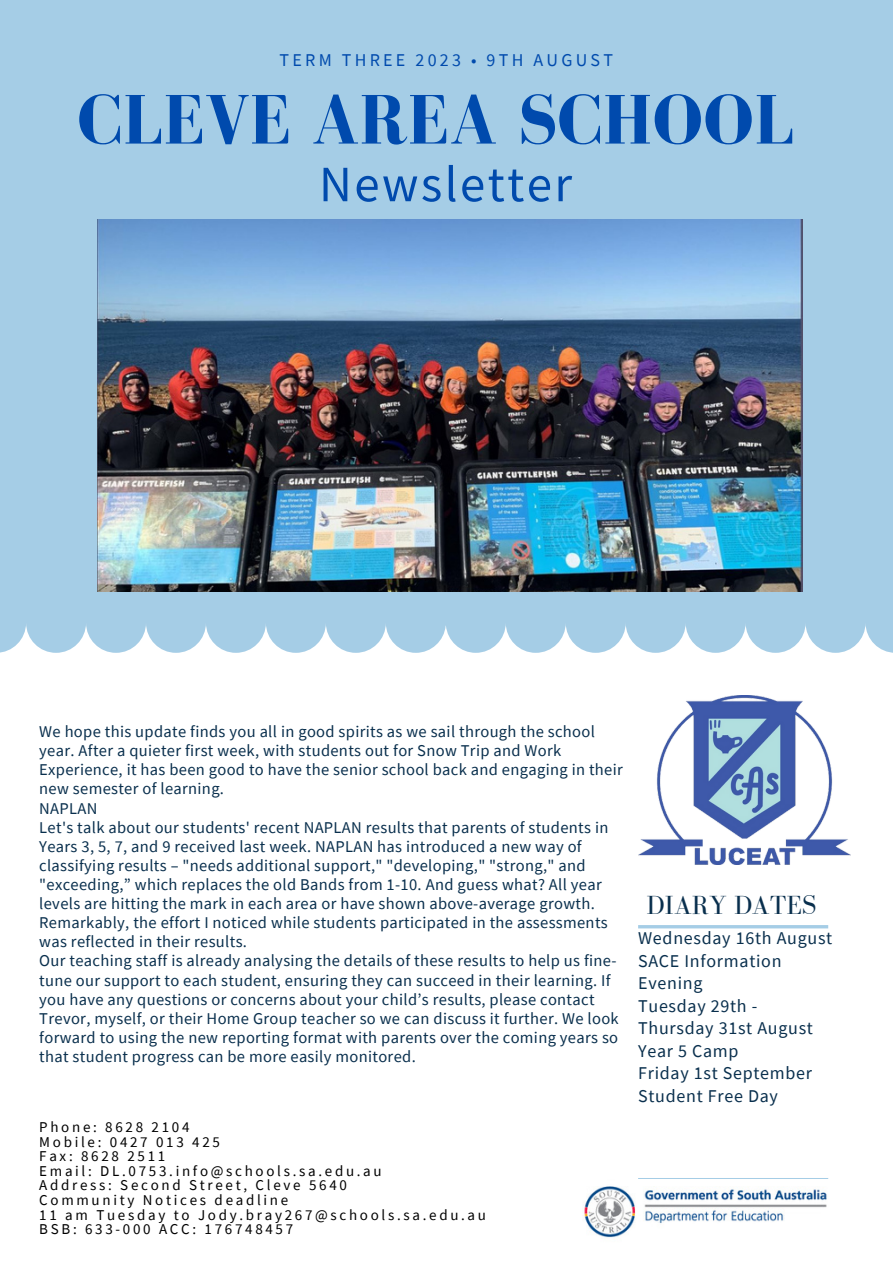
<style>
.page{position:relative;width:893px;height:1264px;background:#fff}
.page>*{position:absolute;margin:0;border:0;box-sizing:border-box;transform-origin:0 0}
.t1{font:700 72px "Bodoni FLF";color:#004aad}
.t2{font:51px "Source Sans Pro";letter-spacing:.045em;color:#004aad}
.t3{font:27px "Bodoni FLF";color:#092f4d}
.t4{font:18px/22.5px "Source Sans Pro";letter-spacing:.04em;color:#092f4d}
.t5{font:18px "Source Sans Pro";letter-spacing:.18em;color:#004aad}
.t6{font:16.5px/19px "Source Sans Pro";letter-spacing:.02em;color:#092f4d}
.t7{font:15px "Source Sans Pro";letter-spacing:.18em;color:#000}
</style>
<div class="page">
<svg style="left:0;top:615px;width:892px;height:38px;fill:#a5cde6"></svg>
<div style="left:0;top:0;width:892px;height:615px;background:#a5cde6"></div>
<img style="left:98px;top:219px;width:704px;height:372px">
<hr style="left:638px;top:925px;width:190px;height:3px;background:#a5cde6">
<svg style="left:638px;top:1178px;width:190px;height:1px"></svg>
<img style="left:638px;top:695px;width:212px;height:170px">
<img style="left:584px;top:1186px;width:243px;height:52px">
<p class="t5" style="left:279px;top:48px;width:335px">TERM THREE 2023 • 9TH AUGUST</p>
<p class="t1" style="left:78px;top:81px;width:718px">CLEVE AREA SCHOOL</p>
<p class="t2" style="left:319px;top:151px;width:254px">Newsletter</p>
<p class="t6" style="left:39px;top:721px;width:585px">We hope this update finds you all in good spirits as we sail through the school year. After a quieter first week, with students out for Snow Trip and Work Experience, it has been good to have the senior school back and engaging in their new semester of learning.</p>
<p class="t6" style="left:39px;top:798px;width:60px">NAPLAN</p>
<p class="t6" style="left:39px;top:817px;width:570px">Let's talk about our students' recent NAPLAN results that parents of students in Years 3, 5, 7, and 9 received last week. NAPLAN has introduced a new way of classifying results – "needs additional support," "developing," "strong," and "exceeding,” which replaces the old Bands from 1-10. And guess what? All year levels are hitting the mark in each area or have shown above-average growth.<br>Remarkably, the effort I noticed while students participated in the assessments was reflected in their results.</p>
<p class="t6" style="left:39px;top:951px;width:581px">Our teaching staff is already analysing the details of these results to help us fine&shy;tune our support to each student, ensuring they can succeed in their learning. If you have any questions or concerns about your child’s results, please contact Trevor, myself, or their Home Group teacher so we can discuss it further. We look forward to using the new reporting format with parents over the coming years so that student progress can be more easily monitored.</p>
<p class="t7" style="left:39px;top:1117px;width:152px">Phone: 8628 2104</p>
<p class="t7" style="left:39px;top:1131px;width:182px">Mobile: 0427 013 425</p>
<p class="t7" style="left:39px;top:1146px;width:127px">Fax: 8628 2511</p>
<p class="t7" style="left:39px;top:1160px;width:344px">Email: DL.0753.info@schools.sa.edu.au</p>
<p class="t7" style="left:39px;top:1175px;width:309px">Address: Second Street, Cleve 5640</p>
<p class="t7" style="left:39px;top:1190px;width:250px">Community Notices deadline</p>
<p class="t7" style="left:39px;top:1204px;width:448px">11 am Tuesday to Jody.bray267@schools.sa.edu.au</p>
<p class="t7" style="left:39px;top:1219px;width:255px">BSB: 633-000 ACC: 176748457</p>
<p class="t3" style="left:646px;top:890px;width:171px">DIARY DATES</p>
<p class="t4" style="left:638px;top:926px;width:196px">Wednesday 16th August</p>
<p class="t4" style="left:638px;top:949px;width:145px">SACE Information<br>Evening</p>
<p class="t4" style="left:638px;top:994px;width:176px">Tuesday 29th -<br>Thursday 31st August</p>
<p class="t4" style="left:638px;top:1039px;width:102px">Year 5 Camp</p>
<p class="t4" style="left:638px;top:1061px;width:175px">Friday 1st September</p>
<p class="t4" style="left:638px;top:1084px;width:141px">Student Free Day</p>
</div>
